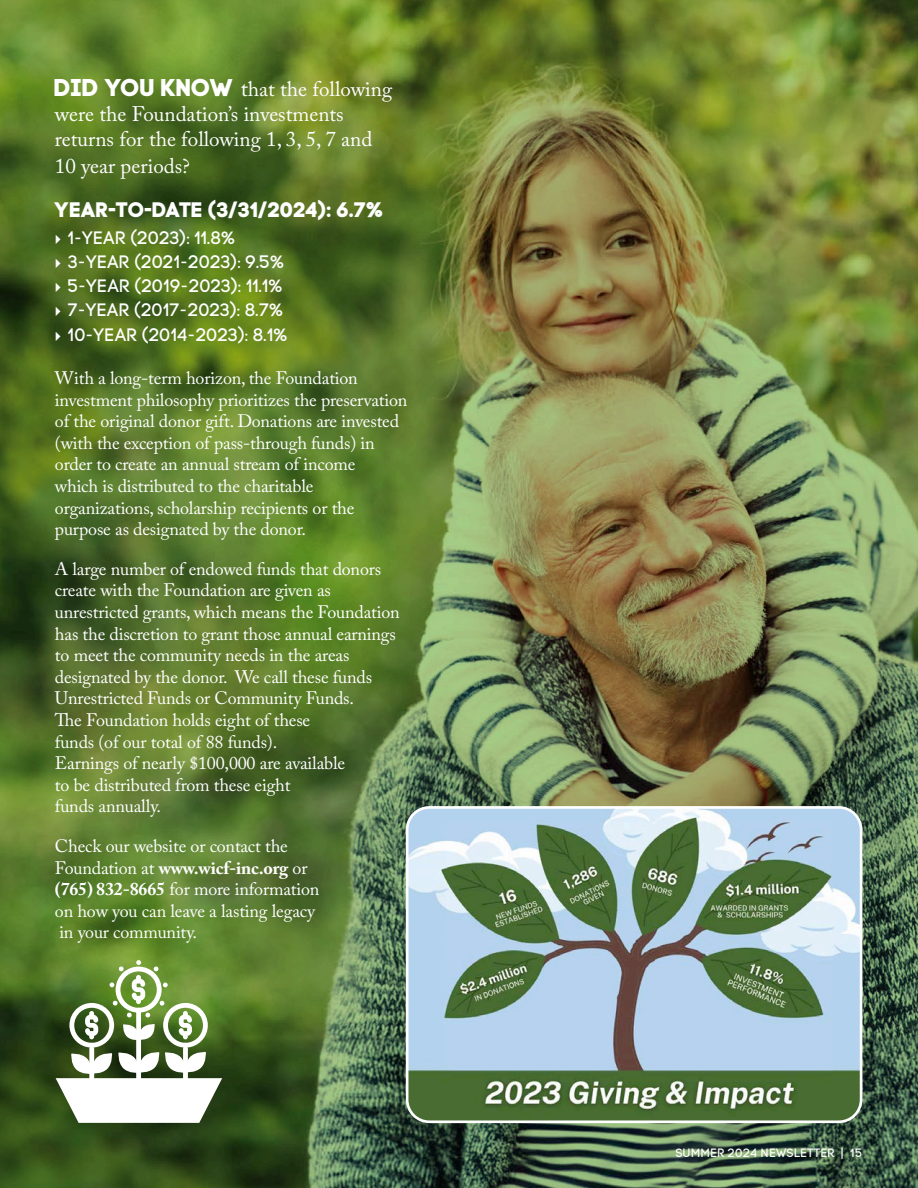
<style>
.page{position:relative;width:918px;height:1188px;background:#fff}
.page>*{position:absolute;margin:0;border:0;box-sizing:border-box;transform-origin:0 0}
.t1{font:21px/25.8px "Adobe Caslon Pro";color:#fff}
.t2{font:21px "Code Pro Bold";color:#fff}
.t3{font:18px/21.6px "Adobe Caslon Pro";letter-spacing:-.01em;color:#fff}
.t4{font:18px "Code Pro";color:#fff}
.t5{font:12px "Code Pro LC";letter-spacing:.01em;color:#fff}
.s1{font-family:"Code Pro Bold";font-size:24.3px}
.s2{font-size:22.5px}
.s3{font-weight:700}
</style>
<div class="page">
<img style="left:0;top:0;width:918px;height:1188px">
<svg style="left:56px;top:960px;width:166px;height:163px"></svg>
<img style="left:407px;top:807px;width:454px;height:315px">
<div style="left:406px;top:806px;width:456px;height:317px;border:3px solid #fff;border-radius:22px"></div>
<svg style="left:56px;top:234px;width:5px;height:10px"></svg>
<svg style="left:56px;top:258px;width:5px;height:10px"></svg>
<svg style="left:56px;top:283px;width:5px;height:9px"></svg>
<svg style="left:56px;top:307px;width:5px;height:9px"></svg>
<svg style="left:56px;top:331px;width:5px;height:10px"></svg>
<p class="t1" style="left:55px;top:76px;width:339px"><span class="s1">DID YOU KNOW</span> <span class="s2">t</span>hat the following were the Foundation’s investments returns for the following 1, 3, 5, 7 and<br>10 year periods?</p>
<p class="t2" style="left:55px;top:197px;width:330px">YEAR-TO-DATE (3/31/2024): 6.7%</p>
<p class="t4" style="left:68px;top:227px;width:169px">1-YEAR (2023): 11.8%</p>
<p class="t4" style="left:68px;top:252px;width:218px">3-YEAR (2021-2023): 9.5%</p>
<p class="t4" style="left:68px;top:276px;width:217px">5-YEAR (2019-2023): 11.1%</p>
<p class="t4" style="left:68px;top:300px;width:217px">7-YEAR (2017-2023): 8.7%</p>
<p class="t4" style="left:68px;top:324px;width:221px">10-YEAR (2014-2023): 8.1%</p>
<p class="t3" style="left:55px;top:367px;width:354px">With a long-term horizon, the Foundation investment philosophy prioritizes the preservation of the original donor gift. Donations are invested (with the exception of pass-through funds) in order to create an annual stream of income<br>which is distributed to the charitable organizations, scholarship recipients or the purpose as designated by the donor.</p>
<p class="t3" style="left:55px;top:558px;width:328px">A large number of endowed funds that donors</p>
<p class="t3" style="left:55px;top:579px;width:278px">create with the Foundation are given as</p>
<p class="t3" style="left:55px;top:601px;width:346px">unrestricted grants, which means the Foundation</p>
<p class="t3" style="left:55px;top:622px;width:342px">has the discretion to grant those annual earnings</p>
<p class="t3" style="left:55px;top:644px;width:296px">to meet the community needs in the areas</p>
<p class="t3" style="left:55px;top:666px;width:319px">designated by the donor. We call these funds</p>
<p class="t3" style="left:55px;top:687px;width:301px">Unrestricted Funds or Community Funds.</p>
<p class="t3" style="left:55px;top:709px;width:257px">The Foundation holds eight of these</p>
<p class="t3" style="left:55px;top:730px;width:224px">funds (of our total of 88 funds).</p>
<p class="t3" style="left:55px;top:752px;width:292px">Earnings of nearly $100,000 are available</p>
<p class="t3" style="left:55px;top:774px;width:237px">to be distributed from these eight</p>
<p class="t3" style="left:55px;top:795px;width:108px">funds annually.</p>
<p class="t3" style="left:55px;top:835px;width:266px">Check our website or contact the<br>Foundation at <span class="s3">www.wicf-inc.org</span> or <span class="s3">(765) 832-8665</span> for more information on how you can leave a lasting legacy in your community.</p>
<p class="t5" style="left:675px;top:1145px;width:189px">SUMMER 2024 NEWSLETTER | 15</p>
</div>
